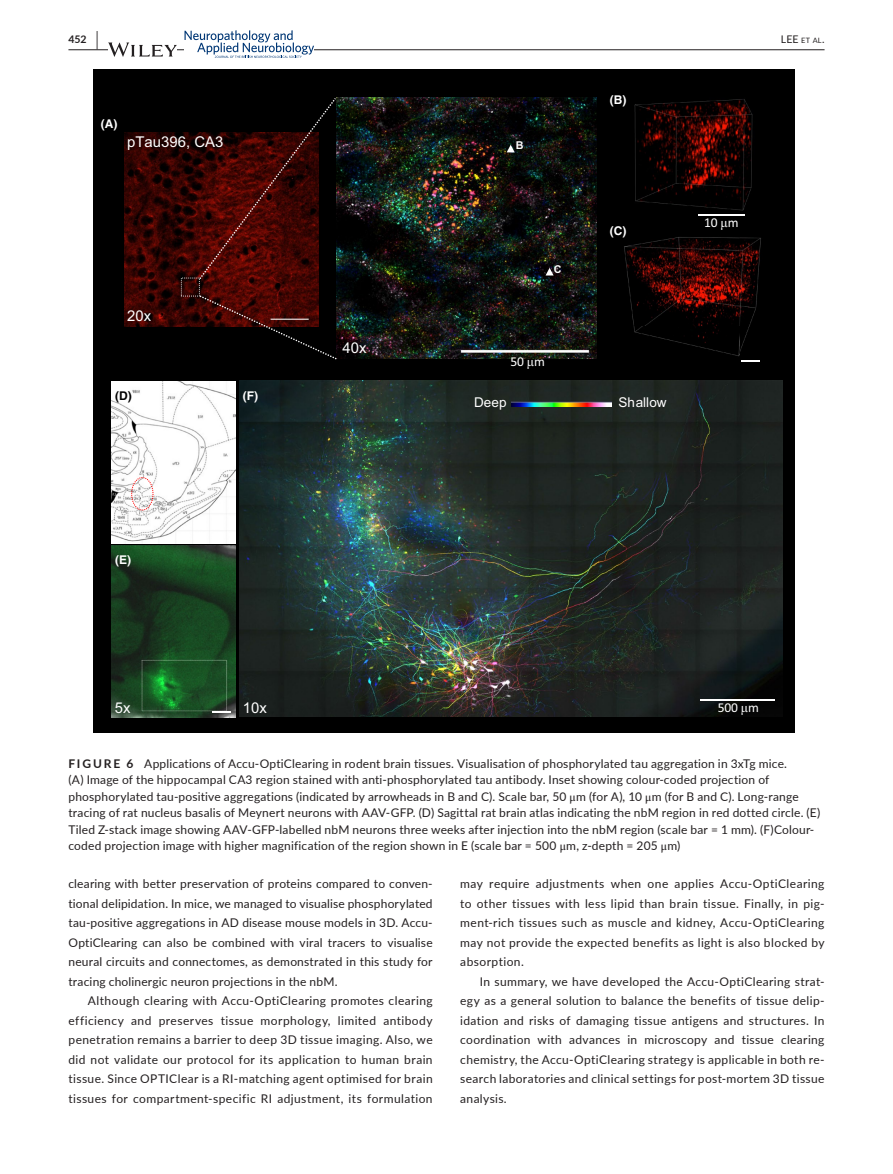
<style>
.page{position:relative;width:893px;height:1174px;background:#fff}
.page>*{position:absolute;margin:0;border:0;box-sizing:border-box;transform-origin:0 0}
.t1{font:14.85px "Arial";letter-spacing:.005em;color:#fff}
.t2{font:13.5px "Calibri";letter-spacing:-.005em;color:#fff}
.t3{font:13.5px "Arial";color:#fff}
.t4{font:12px/19.5px "Lato";letter-spacing:.015em;color:#231f20;text-align:justify}
.t5{font:700 12px "Helvetica";color:#fff}
.t6{font:700 12px "Helvetica";color:#000}
.t7{font:700 10.8px "Arial";color:#fff}
.t8{font:10.5px "Lato";color:#231f20}
.t9{font:700 10.5px "Lato";color:#231f20}
.s1{font-size:19.5px}
.s2{font-size:7.35px}
.s3{font-family:"Times New Roman"}
.s4{font-weight:700}
.s5{font-family:"STIX"}
</style>
<div class="page">
<hr style="left:68px;top:49px;width:756px;height:1px;background:#231f20">
<svg style="left:108px;top:42px;width:69px;height:15px"></svg>
<svg style="left:185px;top:30px;width:129px;height:28px"></svg>
<div style="left:94px;top:69px;width:701px;height:664px;background:#000"></div>
<img style="left:124px;top:132px;width:57px;height:194px">
<img style="left:239px;top:380px;width:544px;height:337px">
<img style="left:111px;top:545px;width:125px;height:173px">
<img style="left:112px;top:381px;width:124px;height:162px">
<svg style="left:131px;top:477px;width:22px;height:33px"></svg>
<img style="left:337px;top:98px;width:260px;height:260px">
<img style="left:634px;top:99px;width:119px;height:99px">
<img style="left:624px;top:198px;width:137px;height:159px">
<svg style="left:741px;top:360px;width:19px;height:2px"></svg>
<svg style="left:181px;top:98px;width:156px;height:261px"></svg>
<svg style="left:507px;top:145px;width:8px;height:7px"></svg>
<svg style="left:546px;top:268px;width:8px;height:7px"></svg>
<hr style="left:698px;top:214px;width:47px;height:2px;background:#fff">
<hr style="left:700px;top:699px;width:75px;height:1px;background:#fff">
<img style="left:512px;top:401px;width:100px;height:5px">
<svg style="left:212px;top:711px;width:18px;height:2px"></svg>
<p class="t9" style="left:68px;top:31px;width:31px">452 <span class="s1">|</span></p>
<p class="t8" style="left:781px;top:31px;width:45px">LEE <span class="s2">et al</span>.</p>
<p class="t5" style="left:101px;top:117px;width:18px">(A)</p>
<p class="t1" style="left:127px;top:132px;width:98px">pTau396, CA3</p>
<p class="t1" style="left:127px;top:306px;width:26px">20x</p>
<p class="t6" style="left:115px;top:388px;width:18px">(D)</p>
<p class="t5" style="left:115px;top:552px;width:17px">(E)</p>
<p class="t5" style="left:243px;top:388px;width:17px">(F)</p>
<p class="t1" style="left:115px;top:698px;width:17px">5x</p>
<p class="t1" style="left:243px;top:698px;width:26px">10x</p>
<p class="t1" style="left:342px;top:338px;width:26px">40x</p>
<p class="t7" style="left:516px;top:138px;width:9px">B</p>
<p class="t7" style="left:554px;top:262px;width:9px">C</p>
<p class="t2" style="left:510px;top:353px;width:36px">50 <span class="s3">μ</span>m</p>
<p class="t5" style="left:610px;top:92px;width:18px">(B)</p>
<p class="t5" style="left:610px;top:224px;width:18px">(C)</p>
<p class="t3" style="left:474px;top:393px;width:34px">Deep</p>
<p class="t3" style="left:619px;top:393px;width:50px">Shallow</p>
<p class="t2" style="left:704px;top:214px;width:36px">10 <span class="s3">μ</span>m</p>
<p class="t2" style="left:718px;top:699px;width:43px">500 <span class="s3">μ</span>m</p>
<p class="t4" style="left:68px;top:754px;width:753px;line-height:16.5px;text-align:left"><span class="s4">FIGURE 6</span> Applications of Accu-OptiClearing in rodent brain tissues. Visualisation of phosphorylated tau aggregation in 3xTg mice.<br>(A) Image of the hippocampal CA3 region stained with anti-phosphorylated tau antibody. Inset showing colour-coded projection of phosphorylated tau-positive aggregations (indicated by arrowheads in B and C). Scale bar, 50 <span class="s5">μ</span>m (for A), 10 <span class="s5">μ</span>m (for B and C). Long-range tracing of rat nucleus basalis of Meynert neurons with AAV-GFP. (D) Sagittal rat brain atlas indicating the nbM region in red dotted circle. (E)<br>Tiled Z-stack image showing AAV-GFP-labelled nbM neurons three weeks after injection into the nbM region (scale bar = 1 mm). (F)Colour&shy;coded projection image with higher magnification of the region shown in E (scale bar = 500 <span class="s5">μ</span>m, z-depth = 205 <span class="s5">μ</span>m)</p>
<p class="t4" style="left:68px;top:873px;width:366px">clearing with better preservation of proteins compared to conven&shy;tional delipidation. In mice, we managed to visualise phosphorylated tau-positive aggregations in AD disease mouse models in 3D. Accu-OptiClearing can also be combined with viral tracers to visualise neural circuits and connectomes, as demonstrated in this study for tracing cholinergic neuron projections in the nbM.</p>
<p class="t4" style="left:68px;top:990px;width:366px;text-indent:20px">Although clearing with Accu-OptiClearing promotes clearing efficiency and preserves tissue morphology, limited antibody penetration remains a barrier to deep 3D tissue imaging. Also, we did not validate our protocol for its application to human brain tissue. Since OPTIClear is a RI-matching agent optimised for brain tissues for compartment-specific RI adjustment, its formulation</p>
<p class="t4" style="left:460px;top:873px;width:366px">may require adjustments when one applies Accu-OptiClearing to other tissues with less lipid than brain tissue. Finally, in pig&shy;ment-rich tissues such as muscle and kidney, Accu-OptiClearing may not provide the expected benefits as light is also blocked by absorption.</p>
<p class="t4" style="left:460px;top:971px;width:366px;text-indent:20px">In summary, we have developed the Accu-OptiClearing strat&shy;egy as a general solution to balance the benefits of tissue delip&shy;idation and risks of damaging tissue antigens and structures. In coordination with advances in microscopy and tissue clearing chemistry, the Accu-OptiClearing strategy is applicable in both re&shy;search laboratories and clinical settings for post-mortem 3D tissue analysis.</p>
</div>
